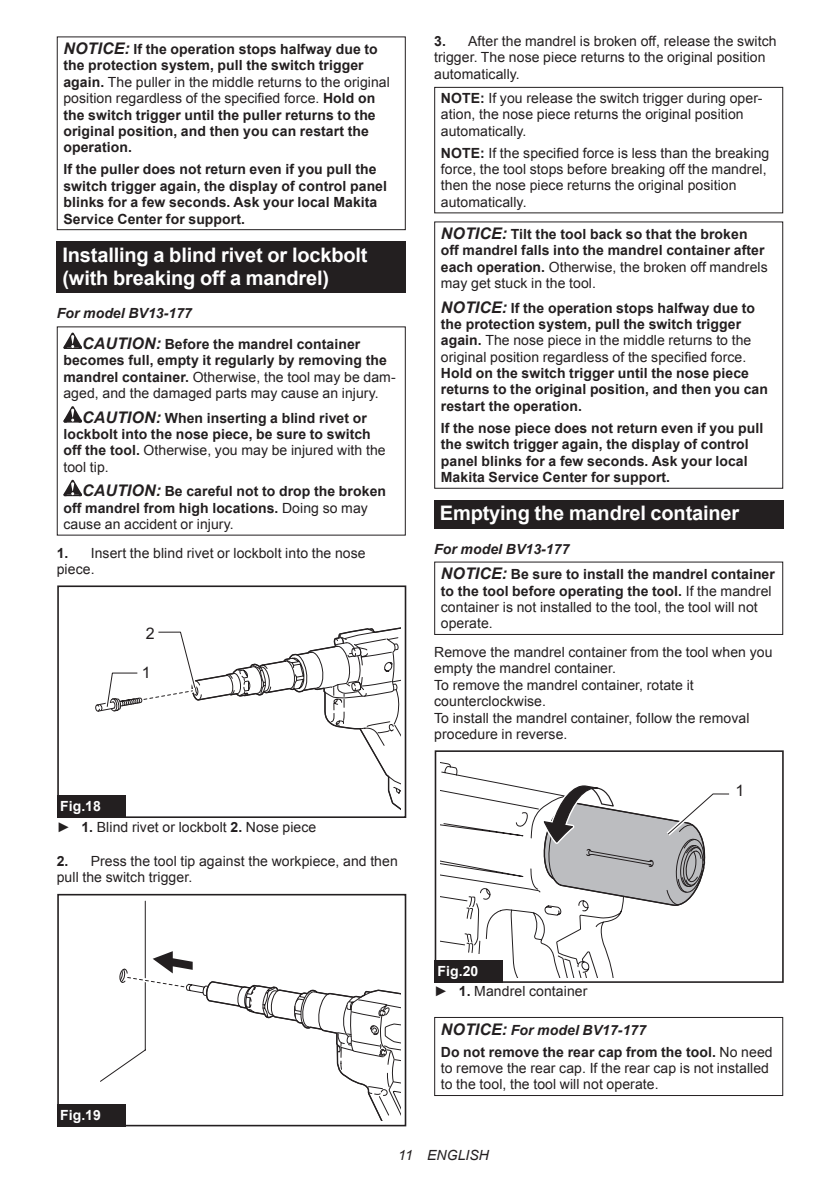
<style>
.page{position:relative;width:840px;height:1191px;background:#fff}
.page>*{position:absolute;margin:0;border:0;box-sizing:border-box;transform-origin:0 0}
.t1{font:700 20px/23.4px "Arial";letter-spacing:-.01em;color:#fff}
.t2{font:16px "Arial";color:#231f20}
.t3{font:15.8px "Arial";color:#231f20}
.t4{font:700 14px/16.4px "Arial";letter-spacing:.005em;color:#231f20}
.t5{font:14px/16.4px "Arial";letter-spacing:.005em;color:#231f20}
.t6{font:italic 14px "Arial";letter-spacing:.005em;color:#231f20}
.t7{font:700 14px "Arial";color:#fff}
.s1{font-style:italic;font-size:16px}
.s2{font-weight:400}
.s3{font-style:italic}
.s4{font-weight:700}
.s5{font-weight:700;color:#fff}
.s6{font-weight:700;font-style:italic;font-size:16px}
</style>
<div class="page">
<div style="left:57px;top:36px;width:348px;height:194px;border:1px solid #231f20"></div>
<div style="left:57px;top:241px;width:348px;height:52px;background:#231f20"></div>
<svg style="left:63px;top:332px;width:19px;height:17px"></svg>
<svg style="left:63px;top:406px;width:19px;height:16px"></svg>
<svg style="left:63px;top:480px;width:19px;height:16px"></svg>
<div style="left:57px;top:585px;width:349px;height:233px;border:2px solid #231f20"></div>
<svg style="left:95px;top:627px;width:305px;height:185px"></svg>
<div style="left:57px;top:795px;width:68px;height:23px;background:#231f20"></div>
<svg style="left:100px;top:900px;width:300px;height:220px"></svg>
<div style="left:57px;top:1098px;width:74px;height:28px;background:#fff"></div>
<div style="left:57px;top:894px;width:349px;height:232px;border:2px solid #231f20"></div>
<div style="left:57px;top:1103px;width:68px;height:23px;background:#231f20"></div>
<div style="left:434px;top:87px;width:348px;height:126px;border:1px solid #231f20"></div>
<div style="left:434px;top:221px;width:348px;height:268px;border:1px solid #231f20"></div>
<div style="left:434px;top:500px;width:348px;height:28px;background:#231f20"></div>
<div style="left:434px;top:561px;width:348px;height:74px;border:1px solid #231f20"></div>
<div style="left:434px;top:750px;width:349px;height:233px;border:2px solid #231f20"></div>
<svg style="left:440px;top:762px;width:290px;height:215px"></svg>
<div style="left:434px;top:960px;width:68px;height:23px;background:#231f20"></div>
<div style="left:434px;top:1017px;width:348px;height:79px;border:1px solid #231f20"></div>
<p class="t4" style="left:63px;top:41px;width:328px"><span class="s1">NOTICE:</span> If the operation stops halfway due to the protection system, pull the switch trigger again. <span class="s2">The puller in the middle returns to the original position regardless of the specified force.</span> Hold on the switch trigger until the puller returns to the original position, and then you can restart the operation.</p>
<p class="t4" style="left:63px;top:161px;width:325px">If the puller does not return even if you pull the switch trigger again, the display of control panel blinks for a few seconds. Ask your local Makita Service Center for support.</p>
<h1 class="t1" style="left:62px;top:243px;width:306px">Installing a blind rivet or lockbolt (with breaking off a mandrel)</h1>
<p class="t4" style="left:82px;top:298px;width:280px;line-height:30.6px;text-indent:-25px"><span class="s3">For model BV13-177<br></span><span class="s1">CAUTION:</span> Before the mandrel container</p>
<p class="t5" style="left:63px;top:352px;width:333px"><span class="s4">becomes full, empty it regularly by removing the mandrel container.</span> Otherwise, the tool may be dam&shy;aged, and the damaged parts may cause an injury.</p>
<p class="t4" style="left:63px;top:409px;width:323px;text-indent:19px"><span class="s1">CAUTION:</span> When inserting a blind rivet or lockbolt into the nose piece, be sure to switch off the tool. <span class="s2">Otherwise, you may be injured with the tool tip.</span></p>
<p class="t4" style="left:63px;top:483px;width:324px;text-indent:19px"><span class="s1">CAUTION:</span> Be careful not to drop the broken off mandrel from high locations. <span class="s2">Doing so may cause an accident or injury.</span></p>
<p class="t5" style="left:57px;top:544px;width:310px"><span class="s4">1.</span> Insert the blind rivet or lockbolt into the nose piece.</p>
<p class="t2" style="left:146px;top:622px;width:10px">2</p>
<p class="t3" style="left:142px;top:661px;width:10px">1</p>
<p class="t5" style="left:57px;top:796px;width:261px;line-height:20.2px"><span class="s5">Fig.18<br></span>► <span class="s4">1.</span> Blind rivet or lockbolt <span class="s4">2.</span> Nose piece</p>
<p class="t5" style="left:57px;top:853px;width:342px"><span class="s4">2.</span> Press the tool tip against the workpiece, and then pull the switch trigger.</p>
<p class="t7" style="left:60px;top:1104px;width:42px">Fig.19</p>
<p class="t5" style="left:434px;top:33px;width:344px"><span class="s4">3.</span> After the mandrel is broken off, release the switch trigger. The nose piece returns to the original position automatically.</p>
<p class="t5" style="left:440px;top:89px;width:323px"><span class="s4">NOTE:</span> If you release the switch trigger during oper&shy;ation, the nose piece returns the original position automatically.</p>
<p class="t5" style="left:440px;top:144px;width:330px"><span class="s4">NOTE:</span> If the specified force is less than the breaking force, the tool stops before breaking off the mandrel, then the nose piece returns the original position automatically.</p>
<p class="t4" style="left:440px;top:226px;width:328px"><span class="s1">NOTICE:</span> Tilt the tool back so that the broken off mandrel falls into the mandrel container after each operation. <span class="s2">Otherwise, the broken off mandrels may get stuck in the tool.</span></p>
<p class="t5" style="left:440px;top:299px;width:315px"><span class="s6">NOTICE:</span> <span class="s4">If the operation stops halfway due to the protection system, pull the switch trigger again.</span> The nose piece in the middle returns to the original position regardless of the specified force.</p>
<p class="t4" style="left:440px;top:365px;width:328px">Hold on the switch trigger until the nose piece returns to the original position, and then you can restart the operation.</p>
<p class="t4" style="left:440px;top:420px;width:324px">If the nose piece does not return even if you pull the switch trigger again, the display of control panel blinks for a few seconds. Ask your local Makita Service Center for support.</p>
<h1 class="t1" style="left:439px;top:501px;width:301px">Emptying the mandrel container</h1>
<p class="t4" style="left:440px;top:536px;width:335px;line-height:25.6px;text-indent:-7px"><span class="s3">For model BV13-177<br></span><span class="s1">NOTICE:</span> Be sure to install the mandrel container</p>
<p class="t5" style="left:440px;top:582px;width:332px"><span class="s4">to the tool before operating the tool.</span> If the mandrel container is not installed to the tool, the tool will not operate.</p>
<p class="t5" style="left:434px;top:644px;width:339px">Remove the mandrel container from the tool when you empty the mandrel container.<br>To remove the mandrel container, rotate it counterclockwise.<br>To install the mandrel container, follow the removal procedure in reverse.</p>
<p class="t3" style="left:735px;top:780px;width:10px">1</p>
<p class="t5" style="left:434px;top:961px;width:155px;line-height:20.2px"><span class="s5">Fig.20<br></span>► <span class="s4">1.</span> Mandrel container</p>
<p class="t4" style="left:440px;top:1018px;width:333px;line-height:22px"><span class="s1">NOTICE:</span> <span class="s3">For model BV17-177<br></span>Do not remove the rear cap from the tool. <span class="s2">No need</span></p>
<p class="t5" style="left:440px;top:1059px;width:329px">to remove the rear cap. If the rear cap is not installed to the tool, the tool will not operate.</p>
<p class="t6" style="left:398px;top:1146px;width:92px">11 ENGLISH</p>
</div>
